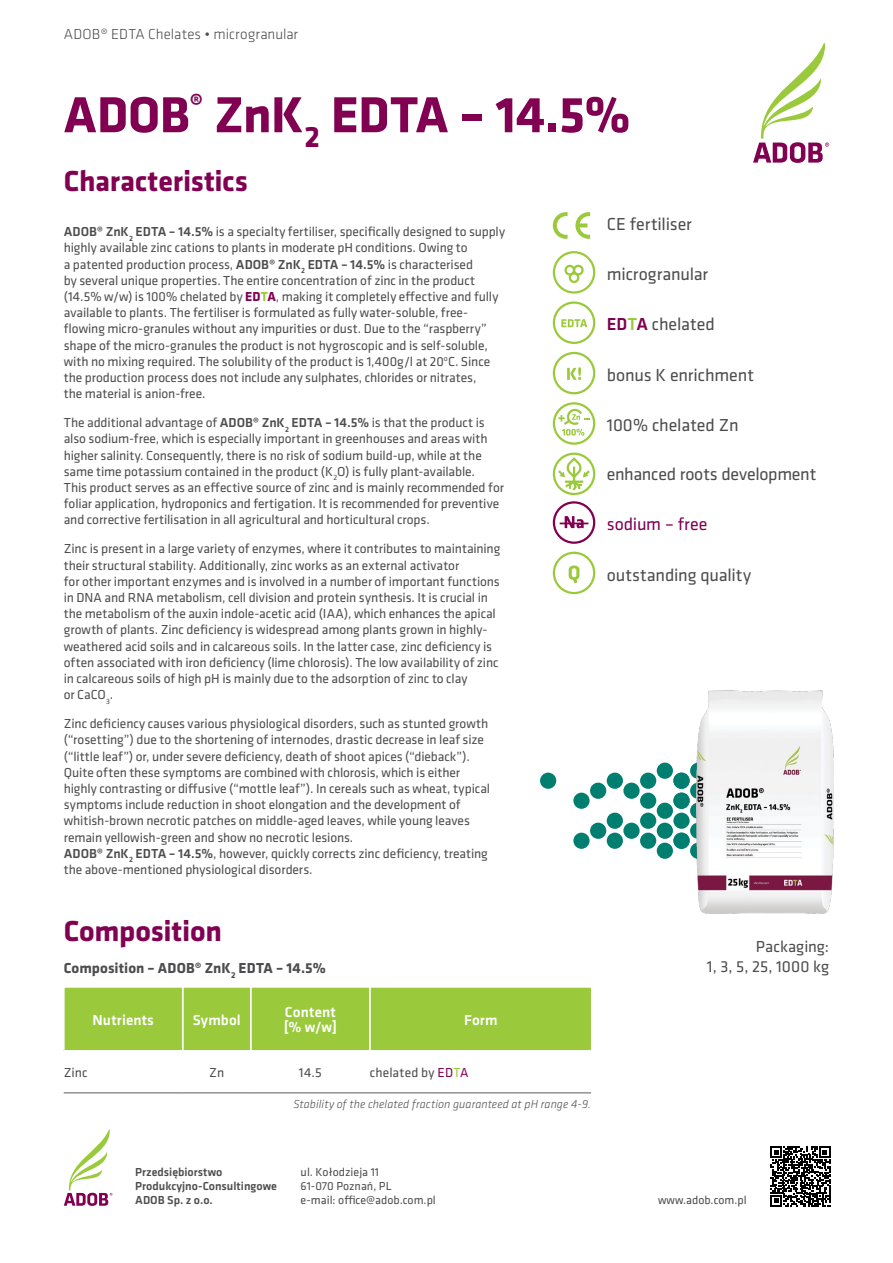
<style>
.page{position:relative;width:893px;height:1263px;background:#fff}
.page>*{position:absolute;margin:0;border:0;box-sizing:border-box;transform-origin:0 0}
.t1{font:700 52.5px "Klavika";letter-spacing:-.01em;color:#810052}
.t2{font:700 30px "Klavika";letter-spacing:-.01em;color:#810052}
.t3{font:18px "Klavika";letter-spacing:-.01em;color:#4d4d4f}
.t4{font:18px "Klavika";color:#810052}
.t5{font:16.5px/19.8px "Klavika";letter-spacing:.005em;color:#4d4d4f;text-align:right}
.t6{font:500 15px/15px "Klavika";letter-spacing:.01em;color:#fff}
.t7{font:300 15px "Klavika";letter-spacing:.005em;color:#4d4d4f}
.t8{font:700 15px "Klavika";letter-spacing:.005em;color:#4d4d4f}
.t9{font:13.5px/16.2px "Klavika";letter-spacing:-.005em;color:#4d4d4f}
.t10{font:12px/14.4px "Klavika";color:#4d4d4f}
.t11{font:500 12px/14.4px "Klavika";color:#4d4d4f}
.t12{font:italic 300 12px "Klavika";letter-spacing:.005em;color:#4d4d4f}
.s1{font-weight:500}
.s2{font-weight:700;color:#810052}
.s3{font-weight:700;color:#9aca3c}
.s4{color:#810052}
.s5{color:#9aca3c}
.s6{font-weight:500;color:#810052}
.s7{font-weight:500;color:#9aca3c}
</style>
<div class="page">
<svg style="left:753px;top:42px;width:76px;height:121px"></svg>
<svg style="left:64px;top:1129px;width:48px;height:77px"></svg>
<svg style="left:770px;top:1146px;width:60px;height:60px"></svg>
<div style="left:673px;top:813px;width:17px;height:16px;background:#007f70;border-radius:50%"></div>
<div style="left:657px;top:843px;width:16px;height:16px;background:#007f70;border-radius:50%"></div>
<div style="left:590px;top:823px;width:16px;height:16px;background:#007f70;border-radius:50%"></div>
<div style="left:623px;top:823px;width:17px;height:16px;background:#007f70;border-radius:50%"></div>
<div style="left:657px;top:823px;width:16px;height:16px;background:#007f70;border-radius:50%"></div>
<div style="left:657px;top:803px;width:16px;height:16px;background:#007f70;border-radius:50%"></div>
<div style="left:590px;top:783px;width:16px;height:16px;background:#007f70;border-radius:50%"></div>
<div style="left:623px;top:783px;width:17px;height:16px;background:#007f70;border-radius:50%"></div>
<div style="left:657px;top:763px;width:16px;height:16px;background:#007f70;border-radius:50%"></div>
<div style="left:573px;top:833px;width:17px;height:16px;background:#007f70;border-radius:50%"></div>
<div style="left:607px;top:833px;width:16px;height:16px;background:#007f70;border-radius:50%"></div>
<div style="left:640px;top:833px;width:16px;height:16px;background:#007f70;border-radius:50%"></div>
<div style="left:673px;top:833px;width:17px;height:16px;background:#007f70;border-radius:50%"></div>
<div style="left:607px;top:813px;width:16px;height:16px;background:#007f70;border-radius:50%"></div>
<div style="left:640px;top:813px;width:16px;height:16px;background:#007f70;border-radius:50%"></div>
<div style="left:573px;top:793px;width:17px;height:16px;background:#007f70;border-radius:50%"></div>
<div style="left:640px;top:793px;width:16px;height:16px;background:#007f70;border-radius:50%"></div>
<div style="left:673px;top:793px;width:17px;height:16px;background:#007f70;border-radius:50%"></div>
<div style="left:540px;top:773px;width:16px;height:16px;background:#007f70;border-radius:50%"></div>
<div style="left:607px;top:773px;width:16px;height:16px;background:#007f70;border-radius:50%"></div>
<div style="left:640px;top:773px;width:16px;height:16px;background:#007f70;border-radius:50%"></div>
<div style="left:673px;top:773px;width:17px;height:16px;background:#007f70;border-radius:50%"></div>
<svg style="left:575px;top:212px;width:15px;height:27px"></svg>
<svg style="left:553px;top:212px;width:15px;height:27px"></svg>
<div style="left:553px;top:251px;width:42px;height:43px;border:2px solid #9aca3c;border-radius:50%"></div>
<svg style="left:564px;top:264px;width:19px;height:19px"></svg>
<div style="left:553px;top:301px;width:42px;height:43px;border:2px solid #9aca3c;border-radius:50%"></div>
<svg style="left:561px;top:319px;width:26px;height:8px"></svg>
<div style="left:553px;top:352px;width:42px;height:42px;border:2px solid #9aca3c;border-radius:50%"></div>
<svg style="left:567px;top:367px;width:14px;height:13px"></svg>
<div style="left:553px;top:402px;width:42px;height:43px;border:2px solid #9aca3c;border-radius:50%"></div>
<svg style="left:558px;top:409px;width:32px;height:27px"></svg>
<div style="left:553px;top:453px;width:42px;height:42px;border:2px solid #9aca3c;border-radius:50%"></div>
<svg style="left:556px;top:455px;width:36px;height:37px"></svg>
<div style="left:553px;top:501px;width:42px;height:43px;border:2px solid #810052;border-radius:50%"></div>
<hr style="left:560px;top:522px;width:28px;height:2px;background:#810052">
<svg style="left:565px;top:516px;width:19px;height:12px"></svg>
<div style="left:553px;top:552px;width:42px;height:42px;border:2px solid #9aca3c;border-radius:50%"></div>
<svg style="left:569px;top:565px;width:10px;height:18px"></svg>
<hr style="left:64px;top:1093px;width:119px;height:1px;background:#58595b">
<hr style="left:183px;top:1093px;width:68px;height:1px;background:#58595b">
<hr style="left:251px;top:1093px;width:119px;height:1px;background:#58595b">
<hr style="left:370px;top:1093px;width:221px;height:1px;background:#58595b">
<img style="left:689px;top:690px;width:145px;height:224px">
<div style="left:64px;top:987px;width:118px;height:63px;background:#9aca3c"></div>
<div style="left:64px;top:987px;width:119px;height:64px;border:1px solid #fff"></div>
<div style="left:183px;top:987px;width:67px;height:63px;background:#9aca3c"></div>
<div style="left:183px;top:987px;width:68px;height:64px;border:1px solid #fff"></div>
<div style="left:251px;top:987px;width:119px;height:63px;background:#9aca3c"></div>
<div style="left:251px;top:987px;width:119px;height:64px;border:1px solid #fff"></div>
<div style="left:370px;top:987px;width:221px;height:63px;background:#9aca3c"></div>
<div style="left:370px;top:987px;width:222px;height:64px;border:1px solid #fff"></div>
<p class="t7" style="left:64px;top:26px;width:236px">ADOB® EDTA Chelates • microgranular</p>
<h1 class="t1" style="left:64px;top:86px;width:568px">ADOB<sup>®</sup> ZnK<sub>2</sub> EDTA – 14.5%</h1>
<h2 class="t2" style="left:64px;top:164px;width:186px">Characteristics</h2>
<p class="t9" style="left:64px;top:224px;width:443px"><span class="s1">ADOB® ZnK</span><sub>2</sub> <span class="s1">EDTA – 14.5%</span> is a specialty fertiliser, specifically designed to supply highly available zinc cations to plants in moderate pH conditions. Owing to<br>a patented production process, <span class="s1">ADOB® ZnK</span><sub>2</sub> <span class="s1">EDTA – 14.5%</span> is characterised<br>by several unique properties. The entire concentration of zinc in the product (14.5% w/w) is 100% chelated by <span class="s2">ED</span><span class="s3">T</span><span class="s2">A</span>, making it completely effective and fully available to plants. The fertiliser is formulated as fully water-soluble, free&shy;flowing micro-granules without any impurities or dust. Due to the “raspberry” shape of the micro-granules the product is not hygroscopic and is self-soluble, with no mixing required. The solubility of the product is 1,400g/l at 20<sup>o</sup>C. Since the production process does not include any sulphates, chlorides or nitrates,<br>the material is anion-free.</p>
<p class="t9" style="left:64px;top:415px;width:442px">The additional advantage of <span class="s1">ADOB® ZnK</span><sub>2</sub> <span class="s1">EDTA – 14.5%</span> is that the product is also sodium-free, which is especially important in greenhouses and areas with higher salinity. Consequently, there is no risk of sodium build-up, while at the same time potassium contained in the product (K<sub>2</sub>O) is fully plant-available.<br>This product serves as an effective source of zinc and is mainly recommended for foliar application, hydroponics and fertigation. It is recommended for preventive and corrective fertilisation in all agricultural and horticultural crops.</p>
<p class="t9" style="left:64px;top:541px;width:438px">Zinc is present in a large variety of enzymes, where it contributes to maintaining their structural stability. Additionally, zinc works as an external activator<br>for other important enzymes and is involved in a number of important functions in DNA and RNA metabolism, cell division and protein synthesis. It is crucial in the metabolism of the auxin indole-acetic acid (IAA), which enhances the apical growth of plants. Zinc deficiency is widespread among plants grown in highly&shy;weathered acid soils and in calcareous soils. In the latter case, zinc deficiency is often associated with iron deficiency (lime chlorosis). The low availability of zinc in calcareous soils of high pH is mainly due to the adsorption of zinc to clay<br>or CaCO<sub>3</sub>.</p>
<p class="t9" style="left:64px;top:716px;width:428px">Zinc deficiency causes various physiological disorders, such as stunted growth (“rosetting”) due to the shortening of internodes, drastic decrease in leaf size (“little leaf”) or, under severe deficiency, death of shoot apices (“dieback”).<br>Quite often these symptoms are combined with chlorosis, which is either highly contrasting or diffusive (“mottle leaf”). In cereals such as wheat, typical symptoms include reduction in shoot elongation and the development of whitish-brown necrotic patches on middle-aged leaves, while young leaves remain yellowish-green and show no necrotic lesions.<br><span class="s1">ADOB® ZnK</span><sub>2</sub> <span class="s1">EDTA – 14.5%</span>, however, quickly corrects zinc deficiency, treating the above-mentioned physiological disorders.</p>
<h2 class="t2" style="left:64px;top:914px;width:160px">Composition</h2>
<p class="t8" style="left:64px;top:960px;width:264px">Composition – ADOB® ZnK<sub>2</sub> EDTA – 14.5%</p>
<p class="t6" style="left:93px;top:1012px;width:63px">Nutrients</p>
<p class="t6" style="left:193px;top:1012px;width:49px">Symbol</p>
<p class="t6" style="left:284px;top:1005px;width:55px">Content [% w/w]</p>
<p class="t6" style="left:464px;top:1012px;width:35px">Form</p>
<p class="t9" style="left:64px;top:1064px;width:26px">Zinc</p>
<p class="t9" style="left:209px;top:1064px;width:17px">Zn</p>
<p class="t9" style="left:299px;top:1064px;width:24px">14.5</p>
<p class="t9" style="left:370px;top:1064px;width:100px">chelated by <span class="s4">ED</span><span class="s5">T</span><span class="s4">A</span></p>
<p class="t12" style="left:293px;top:1097px;width:299px">Stability of the chelated fraction guaranteed at pH range 4-9.</p>
<h3 class="t3" style="left:607px;top:214px;width:86px">CE fertiliser</h3>
<h3 class="t3" style="left:607px;top:264px;width:103px">microgranular</h3>
<h3 class="t3" style="left:607px;top:315px;width:110px"><span class="s6">ED</span><span class="s7">T</span><span class="s6">A</span> chelated</h3>
<h3 class="t3" style="left:607px;top:365px;width:149px">bonus K enrichment</h3>
<h3 class="t3" style="left:607px;top:415px;width:133px">100% chelated Zn</h3>
<h3 class="t3" style="left:607px;top:464px;width:211px">enhanced roots development</h3>
<h3 class="t4" style="left:607px;top:514px;width:102px">sodium – free</h3>
<h3 class="t3" style="left:607px;top:565px;width:146px">outstanding quality</h3>
<p class="t5" style="left:707px;top:937px;width:124px">Packaging:<br>1, 3, 5, 25, 1000 kg</p>
<p class="t11" style="left:135px;top:1164px;width:143px">Przedsiębiorstwo<br>Produkcyjno-Consultingowe<br>ADOB Sp. z o.o.</p>
<p class="t10" style="left:301px;top:1164px;width:137px">ul. Kołodzieja 11<br>61-070 Poznań, PL<br>e-mail: office@adob.com.pl</p>
<p class="t10" style="left:658px;top:1193px;width:90px">www.adob.com.pl</p>
</div>
